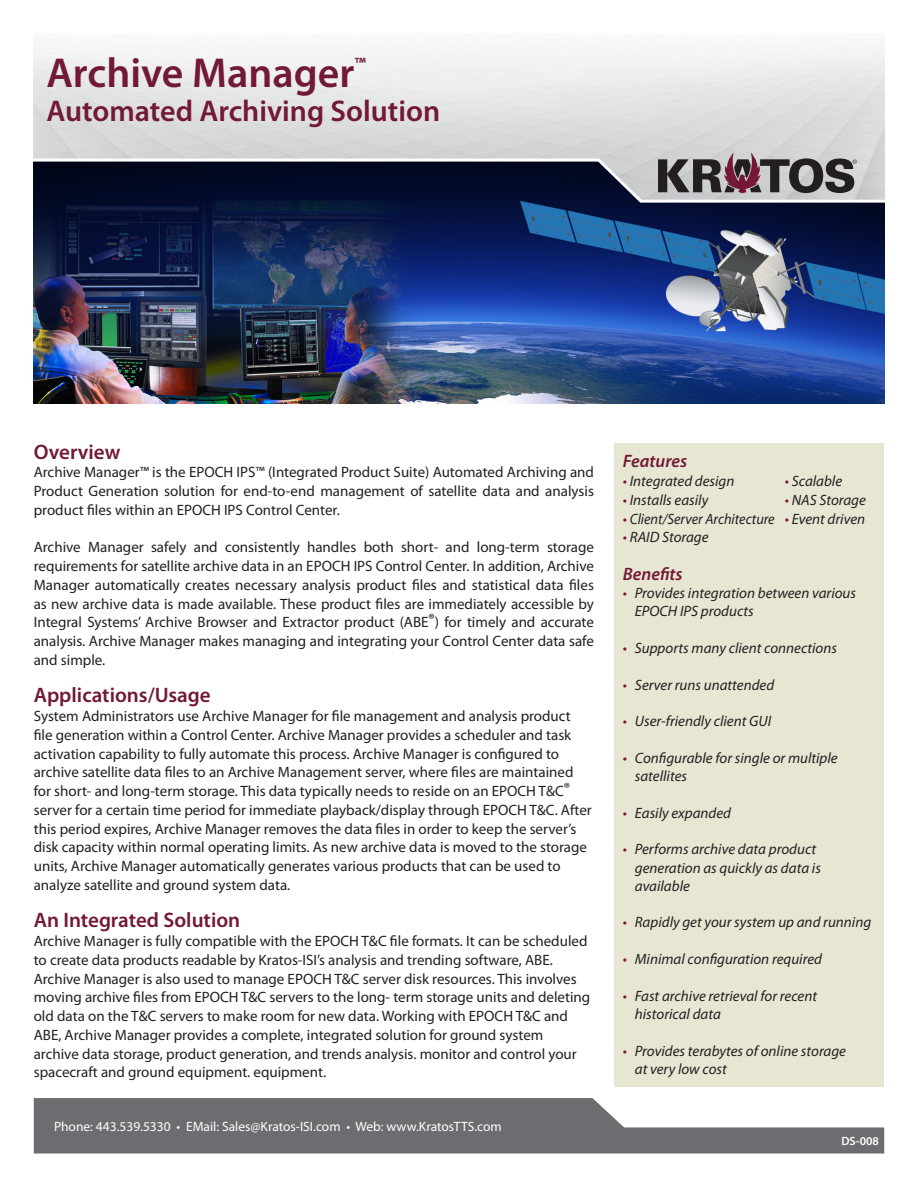
<style>
.page{position:relative;width:918px;height:1188px;background:#fff}
.page>*{position:absolute;margin:0;border:0;box-sizing:border-box;transform-origin:0 0}
.t1{font:600 42px "Myriad Pro";color:#721935}
.Integral_Main_Title{font:600 30px "Myriad Pro";color:#721935}
.t2{font:600 21px "Myriad Pro";color:#721935}
.t3{font:italic 600 18px "Myriad Pro";color:#721935}
.t4{font:600 18px "Myriad Pro";color:#721935}
.Integral_Body_Text{font:15px/18.8px "Myriad Pro";color:#231f20;text-align:justify}
.Integral_Benefits_Te{font:italic 15px "Myriad Pro";color:#231f20}
.Integral_Body_Text-2{font:italic 15px "Myriad Pro";color:#231f20}
.Integral_Body_Text-3{font:italic 15px "Myriad Pro";color:#231f20;scale:.95 1}
.t5{font:13.5px "Myriad Pro";color:#fff}
.Integral_Subheadings{font:600 12px "Myriad Pro";color:#fff}
.s1{color:#721935}
</style>
<div class="page">
<svg style="left:34px;top:1098px;width:850px;height:56px;fill:#6c6d70"></svg>
<div style="left:615px;top:443px;width:269px;height:643px;background:#e7e6d3"></div>
<img style="left:34px;top:204px;width:850px;height:200px">
<svg style="left:33px;top:153px;width:852px;height:51px"></svg>
<p class="t1" style="left:46px;top:46px;width:310px">Archive Manager</p>
<p class="t4" style="left:355px;top:53px;width:13px">™</p>
<p class="Integral_Main_Title" style="left:46px;top:92px;width:395px">Automated Archiving Solution</p>
<p class="t2" style="left:34px;top:438px;width:88px">Overview</p>
<p class="Integral_Body_Text" style="left:34px;top:463px;width:562px">Archive Manager™ is the EPOCH IPS™ (Integrated Product Suite) Automated Archiving and Product Generation solution for end-to-end management of satellite data and analysis product files within an EPOCH IPS Control Center.</p>
<p class="Integral_Body_Text" style="left:34px;top:538px;width:562px">Archive Manager safely and consistently handles both short- and long-term storage requirements for satellite archive data in an EPOCH IPS Control Center. In addition, Archive Manager automatically creates necessary analysis product files and statistical data files as new archive data is made available. These product files are immediately accessible by Integral Systems’ Archive Browser and Extractor product (ABE®) for timely and accurate analysis. Archive Manager makes managing and integrating your Control Center data safe and simple.</p>
<p class="t2" style="left:34px;top:682px;width:179px">Applications/Usage</p>
<p class="Integral_Body_Text" style="left:34px;top:706px;width:560px;text-align:left">System Administrators use Archive Manager for file management and analysis product file generation within a Control Center. Archive Manager provides a scheduler and task activation capability to fully automate this process. Archive Manager is configured to archive satellite data files to an Archive Management server, where files are maintained for short- and long-term storage. This data typically needs to reside on an EPOCH T&amp;C® server for a certain time period for immediate playback/display through EPOCH T&amp;C. After this period expires, Archive Manager removes the data files in order to keep the server’s disk capacity within normal operating limits. As new archive data is moved to the storage units, Archive Manager automatically generates various products that can be used to analyze satellite and ground system data.</p>
<p class="t2" style="left:34px;top:907px;width:208px">An Integrated Solution</p>
<p class="Integral_Body_Text" style="left:34px;top:931px;width:558px;text-align:left">Archive Manager is fully compatible with the EPOCH T&amp;C file formats. It can be scheduled to create data products readable by Kratos-ISI’s analysis and trending software, ABE.<br>Archive Manager is also used to manage EPOCH T&amp;C server disk resources. This involves moving archive files from EPOCH T&amp;C servers to the long- term storage units and deleting old data on the T&amp;C servers to make room for new data. Working with EPOCH T&amp;C and ABE, Archive Manager provides a complete, integrated solution for ground system archive data storage, product generation, and trends analysis. monitor and control your spacecraft and ground equipment. equipment.</p>
<p class="t5" style="left:54px;top:1118px;width:449px">Phone: 443.539.5330 • EMail: Sales@Kratos-ISI.com • Web: www.KratosTTS.com</p>
<p class="t3" style="left:623px;top:450px;width:66px">Features</p>
<p class="Integral_Body_Text-2" style="left:623px;top:472px;width:113px"><span class="s1">•</span> Integrated design</p>
<p class="Integral_Body_Text-2" style="left:785px;top:472px;width:59px"><span class="s1">•</span> Scalable</p>
<p class="Integral_Body_Text-2" style="left:623px;top:490px;width:87px"><span class="s1">•</span> Installs easily</p>
<p class="Integral_Body_Text-2" style="left:785px;top:490px;width:83px"><span class="s1">•</span> NAS Storage</p>
<p class="Integral_Body_Text-3" style="left:623px;top:509px;width:257px"><span class="s1">•</span> Client/Server Architecture <span class="s1">•</span> Event driven</p>
<p class="Integral_Body_Text-2" style="left:623px;top:528px;width:87px"><span class="s1">•</span> RAID Storage</p>
<p class="t3" style="left:623px;top:562px;width:61px">Benefits</p>
<p class="Integral_Benefits_Te" style="left:623px;top:584px;width:235px"><span class="s1">•</span> Provides integration between various</p>
<p class="Integral_Benefits_Te" style="left:635px;top:602px;width:120px">EPOCH IPS products</p>
<p class="Integral_Benefits_Te" style="left:623px;top:639px;width:216px"><span class="s1">•</span> Supports many client connections</p>
<p class="Integral_Benefits_Te" style="left:623px;top:675px;width:153px"><span class="s1">•</span> Server runs unattended</p>
<p class="Integral_Benefits_Te" style="left:623px;top:712px;width:150px"><span class="s1">•</span> User-friendly client GUI</p>
<p class="Integral_Benefits_Te" style="left:623px;top:748px;width:216px"><span class="s1">•</span> Configurable for single or multiple</p>
<p class="Integral_Benefits_Te" style="left:635px;top:767px;width:54px">satellites</p>
<p class="Integral_Benefits_Te" style="left:623px;top:803px;width:110px"><span class="s1">•</span> Easily expanded</p>
<p class="Integral_Benefits_Te" style="left:623px;top:840px;width:195px"><span class="s1">•</span> Performs archive data product</p>
<p class="Integral_Benefits_Te" style="left:635px;top:858px;width:188px">generation as quickly as data is</p>
<p class="Integral_Benefits_Te" style="left:635px;top:877px;width:57px">available</p>
<p class="Integral_Benefits_Te" style="left:623px;top:913px;width:250px"><span class="s1">•</span> Rapidly get your system up and running</p>
<p class="Integral_Benefits_Te" style="left:623px;top:950px;width:201px"><span class="s1">•</span> Minimal configuration required</p>
<p class="Integral_Benefits_Te" style="left:623px;top:986px;width:196px"><span class="s1">•</span> Fast archive retrieval for recent</p>
<p class="Integral_Benefits_Te" style="left:635px;top:1005px;width:88px">historical data</p>
<p class="Integral_Benefits_Te" style="left:623px;top:1041px;width:225px"><span class="s1">•</span> Provides terabytes of online storage</p>
<p class="Integral_Benefits_Te" style="left:635px;top:1060px;width:93px">at very low cost</p>
<p class="Integral_Subheadings" style="left:841px;top:1133px;width:39px">DS-008</p>
</div>
